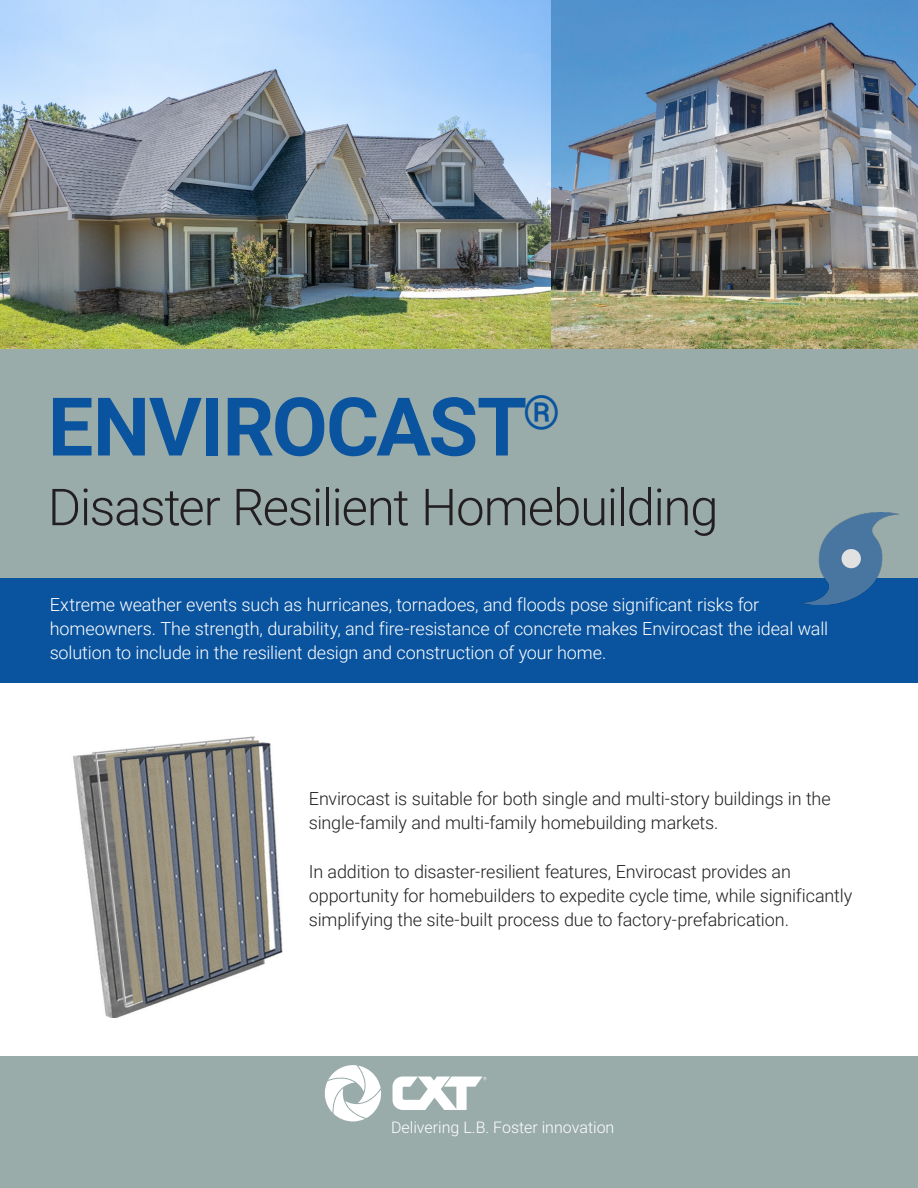
<style>
.page{position:relative;width:918px;height:1188px;background:#fff}
.page>*{position:absolute;margin:0;border:0;box-sizing:border-box;transform-origin:0 0}
.Cover-text-bold-2{font:700 81px "Roboto";letter-spacing:-.02em;color:#0a549f}
.Cover-text-bold-2-2{font:300 51px "Roboto";letter-spacing:-.025em;color:#231f20}
.Intro-para-heading-1{font:300 18px/24px "Roboto";letter-spacing:-.01em;color:#231f20}
.Intro-para-heading-1-2{font:300 18px/24px "Roboto";letter-spacing:-.01em;color:#fff}
.t1{font:300 16.05px "Roboto";color:#fff}
</style>
<div class="page">
<div style="left:0;top:578px;width:918px;height:105px;background:#0a549f"></div>
<div style="left:0;top:1057px;width:918px;height:131px;background:#99acaa"></div>
<svg style="left:325px;top:1065px;width:56px;height:56px"></svg>
<svg style="left:392px;top:1077px;width:95px;height:33px"></svg>
<img style="left:73px;top:737px;width:210px;height:280px">
<div style="left:0;top:348px;width:918px;height:229px;background:#99acaa"></div>
<img style="left:801px;top:512px;width:98px;height:93px">
<img style="left:550px;top:0;width:368px;height:349px">
<img style="left:0;top:0;width:550px;height:349px">
<p class="Cover-text-bold-2" style="left:48px;top:370px;width:514px">ENVIROCAST<sup>®</sup></p>
<p class="Cover-text-bold-2-2" style="left:48px;top:471px;width:672px">Disaster Resilient Homebuilding</p>
<p class="Intro-para-heading-1-2" style="left:50px;top:592px;width:780px">Extreme weather events such as hurricanes, tornadoes, and floods pose significant risks for homeowners. The strength, durability, and fire-resistance of concrete makes Envirocast the ideal wall solution to include in the resilient design and construction of your home.</p>
<p class="Intro-para-heading-1" style="left:309px;top:786px;width:523px">Envirocast is suitable for both single and multi-story buildings in the single-family and multi-family homebuilding markets.</p>
<p class="Intro-para-heading-1" style="left:309px;top:859px;width:545px">In addition to disaster-resilient features, Envirocast provides an opportunity for homebuilders to expedite cycle time, while significantly simplifying the site-built process due to factory-prefabrication.</p>
<p class="t1" style="left:391px;top:1117px;width:225px">Delivering L.B. Foster innovation</p>
</div>
